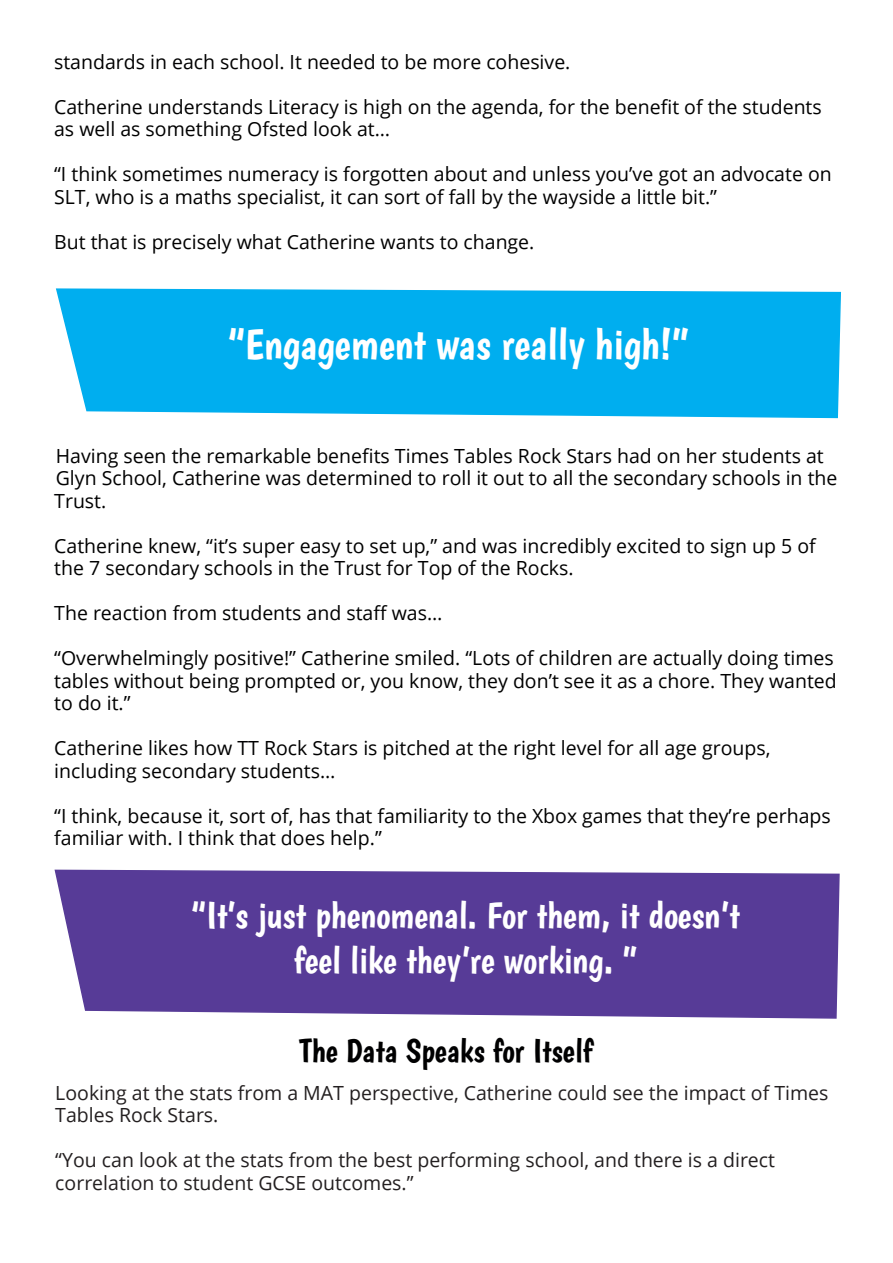
<style>
.page{position:relative;width:893px;height:1263px;background:#fff}
.page>*{position:absolute;margin:0;border:0;box-sizing:border-box;transform-origin:0 0}
.t1{font:43.5px "Boogaloo";color:#fff}
.t2{font:37.5px/45px "Boogaloo";color:#fff;text-align:center}
.t3{font:33px "Boogaloo";color:#000001}
.t4{font:19.5px/22.5px "Open Sans";color:#000001}
.t5{font:19.5px/22.5px "Open Sans";color:#000}
.t6{font:19.5px/22.5px "Open Sans";color:#231f20}
</style>
<div class="page">
<svg style="left:55px;top:288px;width:786px;height:131px;background:#12b3f0"></svg>
<svg style="left:54px;top:869px;width:786px;height:150px;background:#62489d"></svg>
<p class="t4" style="left:54px;top:50px;width:518px">standards in each school. It needed to be more cohesive.</p>
<p class="t5" style="left:54px;top:95px;width:769px">Catherine understands Literacy is high on the agenda, for the benefit of the students as well as something Ofsted look at…</p>
<p class="t5" style="left:54px;top:163px;width:779px">“I think sometimes numeracy is forgotten about and unless you’ve got an advocate on<br>SLT, who is a maths specialist, it can sort of fall by the wayside a little bit.”</p>
<p class="t5" style="left:54px;top:230px;width:482px">But that is precisely what Catherine wants to change.</p>
<h1 class="t1" style="left:228px;top:317px;width:462px">“Engagement was really high!”</h1>
<p class="t4" style="left:54px;top:444px;width:785px">Having seen the remarkable benefits Times Tables Rock Stars had on her students at<br>Glyn School, Catherine was determined to roll it out to all the secondary schools in the<br>Trust.</p>
<p class="t4" style="left:54px;top:534px;width:763px">Catherine knew, “it’s super easy to set up,” and was incredibly excited to sign up 5 of the 7 secondary schools in the Trust for Top of the Rocks.</p>
<p class="t4" style="left:54px;top:601px;width:390px">The reaction from students and staff was…</p>
<p class="t4" style="left:54px;top:646px;width:784px">“Overwhelmingly positive!” Catherine smiled. “Lots of children are actually doing times tables without being prompted or, you know, they don’t see it as a chore. They wanted to do it.”</p>
<p class="t4" style="left:54px;top:737px;width:718px">Catherine likes how TT Rock Stars is pitched at the right level for all age groups, including secondary students…</p>
<p class="t4" style="left:54px;top:804px;width:778px">“I think, because it, sort of, has that familiarity to the Xbox games that they’re perhaps familiar with. I think that does help.”</p>
<h2 class="t2" style="left:191px;top:892px;width:550px">“It’s just phenomenal. For them, it doesn’t feel like they’re working. ”</h2>
<h3 class="t3" style="left:299px;top:1031px;width:295px">The Data Speaks for Itself</h3>
<p class="t6" style="left:55px;top:1081px;width:775px">Looking at the stats from a MAT perspective, Catherine could see the impact of Times<br>Tables Rock Stars.</p>
<p class="t6" style="left:55px;top:1148px;width:721px">“You can look at the stats from the best performing school, and there is a direct correlation to student GCSE outcomes.”</p>
</div>
